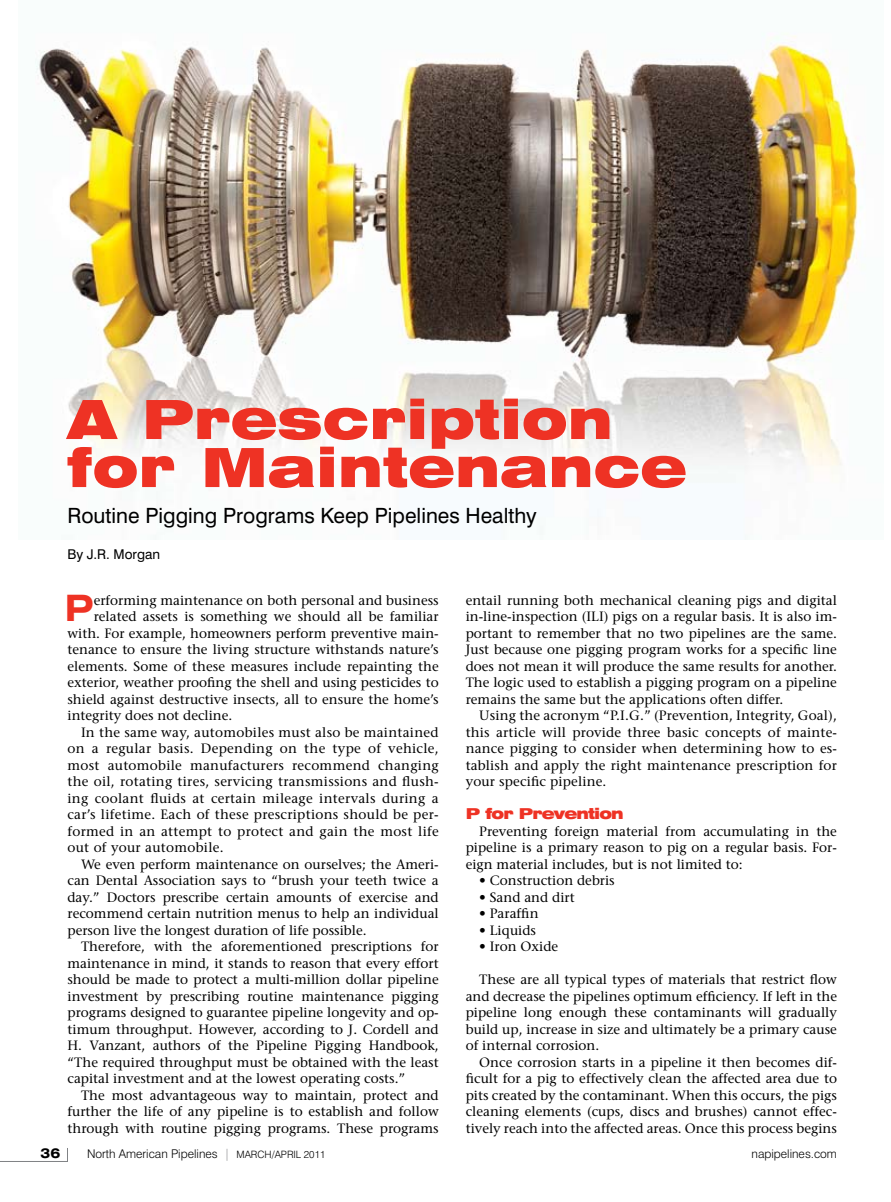
<style>
.page{position:relative;width:891px;height:1202px;background:#fff}
.page>*{position:absolute;margin:0;border:0;box-sizing:border-box;transform-origin:0 0}
.t1{font:900 expanded 54px/48px "Swiss 721 BT";color:#ee3224}
.t2{font:700 expanded 36.3px "Swiss 721 BT";color:#ee3224}
.t3{font:21px "Swiss 721 BT";color:#000}
.t4{font:900 expanded 15px "Swiss 721 BT";letter-spacing:-.06em;color:#ee3224}
.t5{font:13.5px/16.5px "Stone Serif";color:#000;text-align:justify}
.t6{font:13.5px "Stone Serif";letter-spacing:.02em;color:#000}
.t7{font:13.5px "Swiss 721 BT";color:#000}
.t8{font:700 expanded 13.5px "Swiss 721 BT";color:#000}
.t9{font:300 12px "Swiss 721 BT";color:#000}
.s1{color:#808285}
.s2{font-size:10.2px}
</style>
<div class="page">
<svg style="left:67px;top:1148px;width:1px;height:13px"></svg>
<img style="left:35px;top:36px;width:826px;height:439px">
<p class="t1" style="left:68px;top:395px;width:621px">A Prescription for Maintenance</p>
<p class="t3" style="left:68px;top:503px;width:471px">Routine Pigging Programs Keep Pipelines Healthy</p>
<p class="t7" style="left:68px;top:546px;width:94px">By J.R. Morgan</p>
<p class="t2" style="left:65px;top:586px;width:31px">P</p>
<p class="t5" style="left:94px;top:592px;width:346px">erforming maintenance on both personal and business</p>
<p class="t5" style="left:94px;top:608px;width:346px">related assets is something we should all be familiar</p>
<p class="t5" style="left:68px;top:625px;width:373px">with. For example, homeowners perform preventive main-</p>
<p class="t5" style="left:68px;top:641px;width:373px">tenance to ensure the living structure withstands nature’s</p>
<p class="t5" style="left:68px;top:658px;width:373px">elements. Some of these measures include repainting the</p>
<p class="t5" style="left:68px;top:674px;width:373px">exterior, weather proofing the shell and using pesticides to</p>
<p class="t5" style="left:68px;top:691px;width:373px">shield against destructive insects, all to ensure the home’s</p>
<p class="t5" style="left:68px;top:707px;width:166px">integrity does not decline.</p>
<p class="t6" style="left:81px;top:724px;width:359px">In the same way, automobiles must also be maintained</p>
<p class="t6" style="left:68px;top:740px;width:373px">on a regular basis. Depending on the type of vehicle,</p>
<p class="t6" style="left:68px;top:757px;width:373px">most automobile manufacturers recommend changing</p>
<p class="t6" style="left:68px;top:773px;width:373px">the oil, rotating tires, servicing transmissions and flush-</p>
<p class="t6" style="left:68px;top:790px;width:373px">ing coolant fluids at certain mileage intervals during a</p>
<p class="t6" style="left:68px;top:806px;width:373px">car’s lifetime. Each of these prescriptions should be per-</p>
<p class="t6" style="left:68px;top:823px;width:373px">formed in an attempt to protect and gain the most life</p>
<p class="t6" style="left:68px;top:839px;width:158px">out of your automobile.</p>
<p class="t5" style="left:81px;top:856px;width:359px">We even perform maintenance on ourselves; the Ameri-</p>
<p class="t5" style="left:68px;top:872px;width:373px">can Dental Association says to “brush your teeth twice a</p>
<p class="t5" style="left:68px;top:889px;width:373px">day.” Doctors prescribe certain amounts of exercise and</p>
<p class="t5" style="left:68px;top:905px;width:373px">recommend certain nutrition menus to help an individual</p>
<p class="t5" style="left:68px;top:922px;width:301px">person live the longest duration of life possible.</p>
<p class="t5" style="left:81px;top:938px;width:359px">Therefore, with the aforementioned prescriptions for</p>
<p class="t5" style="left:68px;top:955px;width:373px">maintenance in mind, it stands to reason that every effort</p>
<p class="t5" style="left:68px;top:971px;width:373px">should be made to protect a multi-million dollar pipeline</p>
<p class="t5" style="left:68px;top:988px;width:373px">investment by prescribing routine maintenance pigging</p>
<p class="t5" style="left:68px;top:1004px;width:373px">programs designed to guarantee pipeline longevity and op-</p>
<p class="t5" style="left:68px;top:1021px;width:373px">timum throughput. However, according to J. Cordell and</p>
<p class="t5" style="left:68px;top:1037px;width:373px">H. Vanzant, authors of the Pipeline Pigging Handbook,</p>
<p class="t5" style="left:68px;top:1054px;width:373px">“The required throughput must be obtained with the least</p>
<p class="t5" style="left:68px;top:1070px;width:339px">capital investment and at the lowest operating costs.”</p>
<p class="t5" style="left:81px;top:1087px;width:359px">The most advantageous way to maintain, protect and</p>
<p class="t5" style="left:68px;top:1103px;width:373px">further the life of any pipeline is to establish and follow</p>
<p class="t5" style="left:68px;top:1120px;width:373px">through with routine pigging programs. These programs</p>
<p class="t5" style="left:466px;top:592px;width:373px">entail running both mechanical cleaning pigs and digital</p>
<p class="t5" style="left:466px;top:608px;width:373px">in-line-inspection (ILI) pigs on a regular basis. It is also im-</p>
<p class="t5" style="left:466px;top:625px;width:373px">portant to remember that no two pipelines are the same.</p>
<p class="t5" style="left:466px;top:641px;width:373px">Just because one pigging program works for a specific line</p>
<p class="t5" style="left:466px;top:658px;width:373px">does not mean it will produce the same results for another.</p>
<p class="t5" style="left:466px;top:674px;width:373px">The logic used to establish a pigging program on a pipeline</p>
<p class="t5" style="left:466px;top:691px;width:319px">remains the same but the applications often differ.</p>
<p class="t5" style="left:479px;top:707px;width:359px">Using the acronym “P.I.G.” (Prevention, Integrity, Goal),</p>
<p class="t5" style="left:466px;top:724px;width:373px">this article will provide three basic concepts of mainte-</p>
<p class="t5" style="left:466px;top:740px;width:373px">nance pigging to consider when determining how to es-</p>
<p class="t5" style="left:466px;top:757px;width:373px">tablish and apply the right maintenance prescription for</p>
<p class="t5" style="left:466px;top:773px;width:142px">your specific pipeline.</p>
<p class="t4" style="left:466px;top:805px;width:160px">P for Prevention</p>
<p class="t5" style="left:466px;top:823px;width:373px;text-indent:14px">Preventing foreign material from accumulating in the pipeline is a primary reason to pig on a regular basis. For&shy;eign material includes, but is not limited to:</p>
<p class="t5" style="left:479px;top:872px;width:137px">• Construction debris</p>
<p class="t5" style="left:479px;top:889px;width:97px">• Sand and dirt</p>
<p class="t5" style="left:479px;top:905px;width:61px">• Paraffin</p>
<p class="t5" style="left:479px;top:922px;width:58px">• Liquids</p>
<p class="t5" style="left:479px;top:938px;width:81px">• Iron Oxide</p>
<p class="t5" style="left:479px;top:971px;width:359px">These are all typical types of materials that restrict flow</p>
<p class="t5" style="left:466px;top:988px;width:373px">and decrease the pipelines optimum efficiency. If left in the</p>
<p class="t5" style="left:466px;top:1004px;width:373px">pipeline long enough these contaminants will gradually</p>
<p class="t5" style="left:466px;top:1021px;width:373px">build up, increase in size and ultimately be a primary cause</p>
<p class="t5" style="left:466px;top:1037px;width:135px">of internal corrosion.</p>
<p class="t5" style="left:479px;top:1054px;width:359px">Once corrosion starts in a pipeline it then becomes dif-</p>
<p class="t5" style="left:466px;top:1070px;width:373px">ficult for a pig to effectively clean the affected area due to</p>
<p class="t5" style="left:466px;top:1087px;width:373px">pits created by the contaminant. When this occurs, the pigs</p>
<p class="t5" style="left:466px;top:1103px;width:373px">cleaning elements (cups, discs and brushes) cannot effec-</p>
<p class="t5" style="left:466px;top:1120px;width:373px">tively reach into the affected areas. Once this process begins</p>
<p class="t8" style="left:40px;top:1145px;width:21px">36</p>
<p class="t9" style="left:87px;top:1146px;width:240px">North American Pipelines <span class="s1">|</span> <span class="s2">MARCH/APRIL 2011</span></p>
<p class="t9" style="left:752px;top:1146px;width:87px">napipelines.com</p>
</div>
